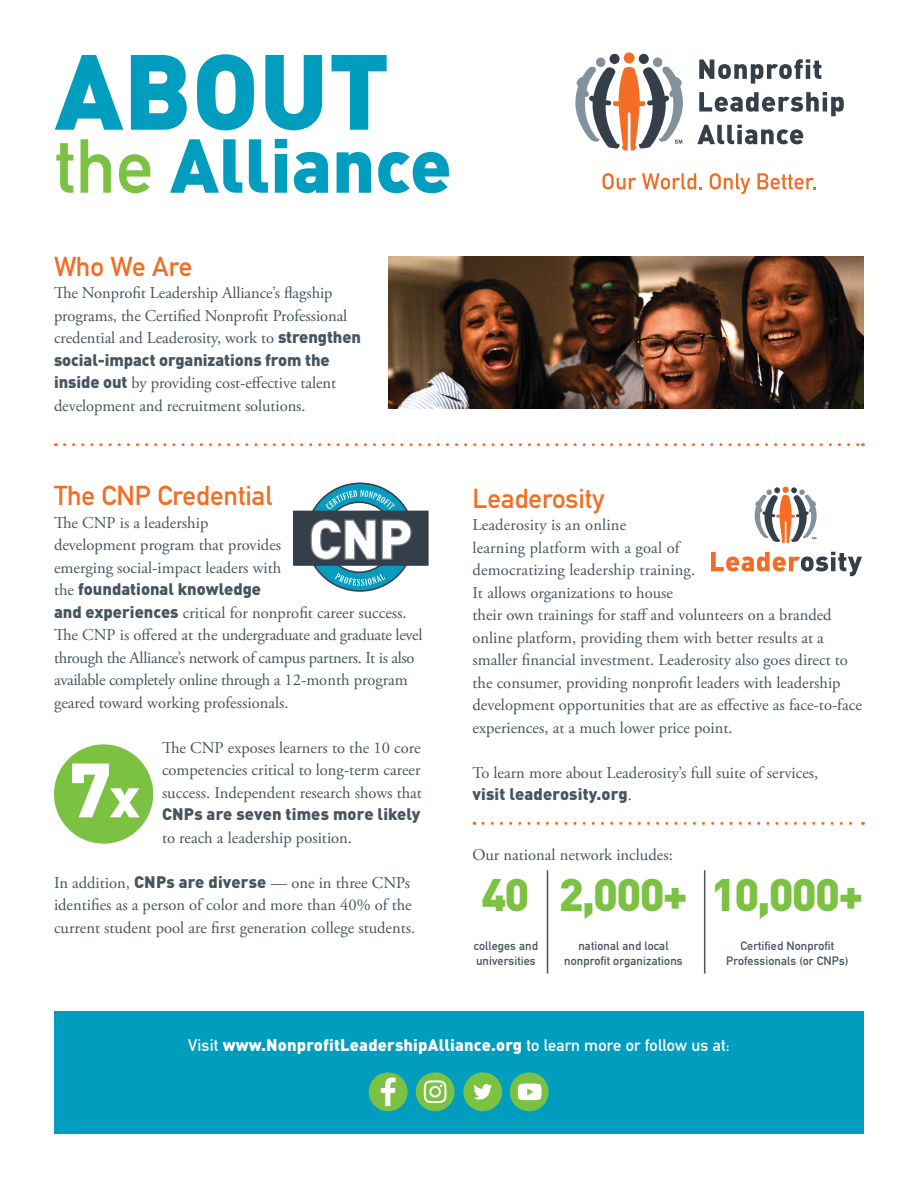
<style>
.page{position:relative;width:918px;height:1188px;background:#fff}
.page>*{position:absolute;margin:0;border:0;box-sizing:border-box;transform-origin:0 0}
.body{font:900 105px "DINOT";color:#009dbe}
.body-2{font:900 75.6px "DINOT";color:#fff}
.body-3{font:900 75px "DINOT";color:#009dbe}
.body-4{font:900 45px "DINOT";letter-spacing:-.04em;color:#7bc142}
.subhead{font:27px "DIN Mittelschrift Std";color:#f36e24}
.body-5{font:16.5px/22.5px "Adobe Garamond Pro";color:#465560}
.subhead-2{font:900 16.5px "DINOT";letter-spacing:.01em;color:#fff}
.body-6{font:12px/15px "DIN Mittelschrift Std";letter-spacing:.01em;color:#465560;text-align:center}
.s1{font-family:"DIN Mittelschrift Std";font-weight:400;color:#7bc142}
.s2{font-family:"DINOT";font-weight:900}
.s3{font-size:54px}
.s4{font-family:"DIN Mittelschrift Std";font-weight:400}
</style>
<div class="page">
<div style="left:54px;top:1012px;width:810px;height:122px;background:#009dbe"></div>
<div style="left:369px;top:1072px;width:39px;height:39px;background:#7bc142;border-radius:50%"></div>
<div style="left:416px;top:1072px;width:39px;height:39px;background:#7bc142;border-radius:50%"></div>
<div style="left:510px;top:1072px;width:39px;height:39px;background:#7bc142;border-radius:50%"></div>
<div style="left:294px;top:511px;width:134px;height:54px;background:#343f49"></div>
<div style="left:293px;top:511px;width:136px;height:55px;border:1px solid #343f49"></div>
<svg style="left:305px;top:483px;width:110px;height:109px"></svg>
<svg style="left:424px;top:1080px;width:22px;height:23px"></svg>
<svg style="left:518px;top:1083px;width:24px;height:17px"></svg>
<div style="left:596px;top:57px;width:9px;height:10px;background:#82929d;border-radius:50%"></div>
<div style="left:653px;top:57px;width:9px;height:10px;background:#82929d;border-radius:50%"></div>
<div style="left:610px;top:54px;width:10px;height:10px;background:#343f49;border-radius:50%"></div>
<div style="left:639px;top:54px;width:10px;height:10px;background:#343f49;border-radius:50%"></div>
<div style="left:624px;top:52px;width:11px;height:11px;background:#f36d24;border-radius:50%"></div>
<svg style="left:575px;top:66px;width:108px;height:85px"></svg>
<svg style="left:699px;top:59px;width:122px;height:25px"></svg>
<svg style="left:699px;top:92px;width:145px;height:24px"></svg>
<svg style="left:697px;top:125px;width:106px;height:19px"></svg>
<svg style="left:602px;top:173px;width:34px;height:17px"></svg>
<svg style="left:642px;top:173px;width:59px;height:17px"></svg>
<svg style="left:710px;top:173px;width:40px;height:21px"></svg>
<svg style="left:758px;top:173px;width:57px;height:17px"></svg>
<div style="left:54px;top:744px;width:99px;height:100px;background:#7bc142;border-radius:50%"></div>
<svg style="left:755px;top:487px;width:62px;height:56px"></svg>
<svg style="left:711px;top:552px;width:151px;height:24px"></svg>
<svg style="left:64px;top:443px;width:799px;height:3px"></svg>
<svg style="left:483px;top:822px;width:380px;height:3px"></svg>
<img style="left:389px;top:256px;width:475px;height:153px">
<hr style="left:547px;top:870px;width:1px;height:104px;background:#465560">
<hr style="left:704px;top:870px;width:1px;height:104px;background:#465560">
<div style="left:463px;top:1072px;width:39px;height:39px;background:#7bc142;border-radius:50%"></div>
<svg style="left:473px;top:1084px;width:19px;height:16px"></svg>
<svg style="left:381px;top:1078px;width:15px;height:28px"></svg>
<p class="body" style="left:55px;top:21px;width:337px">ABOUT</p>
<p class="body-3" style="left:55px;top:115px;width:399px"><span class="s1">the</span> Alliance</p>
<p class="subhead" style="left:54px;top:250px;width:140px">Who We Are</p>
<p class="body-5" style="left:54px;top:282px;width:309px">The Nonprofit Leadership Alliance’s flagship programs, the Certified Nonprofit Professional credential and Leaderosity, work to <span class="s2">strengthen social-impact organizations from the inside out</span> by providing cost-effective talent development and recruitment solutions.</p>
<p class="subhead" style="left:54px;top:480px;width:220px">The CNP Credential</p>
<p class="body-5" style="left:54px;top:512px;width:370px">The CNP is a leadership<br>development program that provides<br>emerging social-impact leaders with<br>the <span class="s2">foundational knowledge<br>and experiences</span> critical for nonprofit career success.<br>The CNP is offered at the undergraduate and graduate level through the Alliance’s network of campus partners. It is also available completely online through a 12-month program geared toward working professionals.</p>
<p class="body-5" style="left:162px;top:737px;width:262px;text-align:justify">The CNP exposes learners to the 10 core competencies critical to long-term career success. Independent research shows that <span class="s2">CNPs are seven times more likely </span>to reach a leadership position.</p>
<p class="body-5" style="left:54px;top:872px;width:363px">In addition, <span class="s2">CNPs are diverse</span> — one in three CNPs identifies as a person of color and more than 40% of the current student pool are first generation college students.</p>
<p class="body-2" style="left:69px;top:739px;width:73px">7<span class="s3">x</span></p>
<p class="subhead" style="left:472px;top:483px;width:133px">Leaderosity</p>
<p class="body-5" style="left:472px;top:514px;width:391px">Leaderosity is an online<br>learning platform with a goal of<br>democratizing leadership training.<br>It allows organizations to house<br>their own trainings for staff and volunteers on a branded online platform, providing them with better results at a smaller financial investment. Leaderosity also goes direct to the consumer, providing nonprofit leaders with leadership development opportunities that are as effective as face-to-face experiences, at a much lower price point.</p>
<p class="body-5" style="left:472px;top:762px;width:347px">To learn more about Leaderosity’s full suite of services, <span class="s2">visit leaderosity.org</span>.</p>
<p class="body-5" style="left:472px;top:845px;width:202px">Our national network includes:</p>
<p class="body-4" style="left:481px;top:865px;width:50px">40</p>
<p class="body-6" style="left:474px;top:939px;width:66px">colleges and</p>
<p class="body-6" style="left:476px;top:954px;width:61px">universities</p>
<p class="body-4" style="left:559px;top:865px;width:131px">2,000+</p>
<p class="body-6" style="left:564px;top:939px;width:120px">national and local nonprofit organizations</p>
<p class="body-4" style="left:711px;top:865px;width:154px">10,000+</p>
<p class="body-6" style="left:726px;top:939px;width:124px">Certified Nonprofit<br>Professionals (or CNPs)</p>
<p class="subhead-2" style="left:188px;top:1034px;width:543px"><span class="s4">Visit</span> www.NonprofitLeadershipAlliance.org <span class="s4">to learn more or follow us at:</span></p>
</div>
